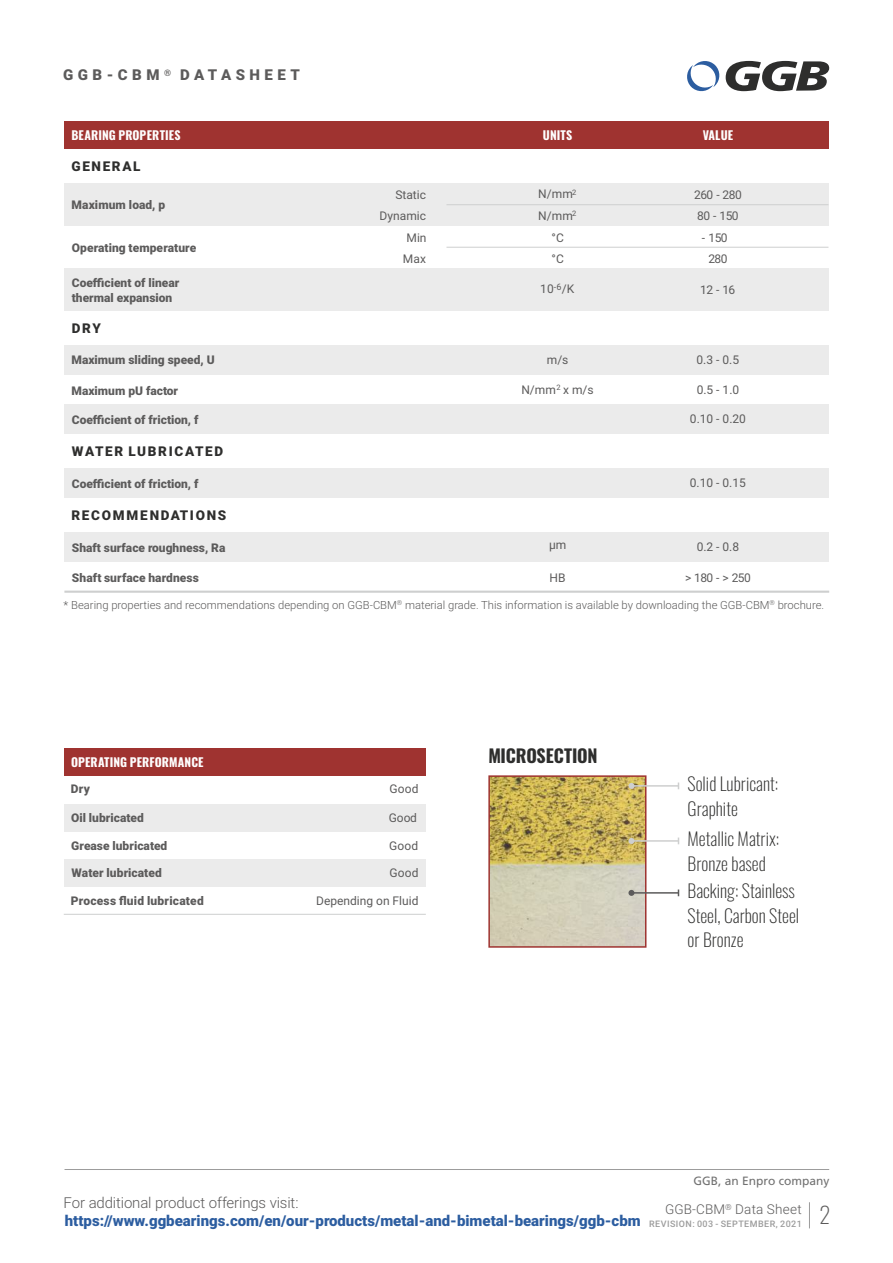
<style>
.page{position:relative;width:893px;height:1263px;background:#fff}
.page>*{position:absolute;margin:0;border:0;box-sizing:border-box;transform-origin:0 0}
.t1{font:200 22.5px "Oswald";color:#5c5b5b}
.t2{font:200 18px/24.5px "Oswald";color:#2e2e2d}
.t3{font:700 18px "Oswald";letter-spacing:-.015em;color:#2e2e2d}
.t4{font:900 15px "Roboto";color:#2c5da0}
.t5{font:300 15px "Roboto";letter-spacing:-.01em;color:#5c5b5b}
.t6{font:900 15px "Roboto";letter-spacing:.3em;color:#5c5b5b}
.t7{font:900 13.5px "Roboto";letter-spacing:.125em;color:#2e2e2d}
.t8{font:300 13.5px "Roboto";letter-spacing:.02em;color:#5c5b5b}
.t9{font:900 12px/15px "Roboto";color:#5c5b5b}
.t10{font:12px/21.3px "Roboto";color:#5c5b5b;text-align:center}
.t11{font:700 12px "Oswald";letter-spacing:.015em;color:#fefefe}
.t12{font:12px "Frutiger";color:#717171}
.t13{font:300 11.25px "Roboto";color:#5c5b5b}
.t14{font:500 9px "Roboto";letter-spacing:.05em;color:#9c9c9c}
.t15{font:9px "Roboto";color:#5c5b5b}
.t16{font:900 9px "Roboto";color:#5c5b5b}
.t17{font:300 8.25px "Roboto";color:#5c5b5b}
.t18{font:7.5px "Roboto";color:#5c5b5b}
.t19{font:300 6.75px "Roboto";color:#5c5b5b}
</style>
<div class="page">
<hr style="left:65px;top:1169px;width:764px;height:1px;background:#9c9c9c">
<svg style="left:687px;top:60px;width:142px;height:32px"></svg>
<div style="left:64px;top:121px;width:764px;height:28px;background:#9f3330"></div>
<svg style="left:809px;top:1202px;width:1px;height:26px"></svg>
<img style="left:491px;top:778px;width:152px;height:167px">
<div style="left:64px;top:859px;width:362px;height:28px;background:#ebebeb"></div>
<div style="left:64px;top:804px;width:362px;height:27px;background:#ebebeb"></div>
<div style="left:64px;top:532px;width:764px;height:30px;background:#ebebeb"></div>
<div style="left:64px;top:405px;width:764px;height:29px;background:#ebebeb"></div>
<div style="left:64px;top:345px;width:764px;height:30px;background:#ebebeb"></div>
<div style="left:64px;top:183px;width:764px;height:43px;background:#ebebeb"></div>
<div style="left:64px;top:269px;width:764px;height:42px;background:#ebebeb"></div>
<div style="left:64px;top:748px;width:362px;height:28px;background:#9f3330"></div>
<hr style="left:446px;top:247px;width:382px;height:1px;background:#cecfcf">
<hr style="left:64px;top:914px;width:362px;height:1px;background:#cecfcf">
<hr style="left:64px;top:591px;width:765px;height:2px;background:#cecfcf">
<div style="left:488px;top:775px;width:158px;height:173px;border:2px solid #9f3330"></div>
<hr style="left:631px;top:785px;width:47px;height:2px;background:#cecfcf">
<svg style="left:628px;top:783px;width:6px;height:6px"></svg>
<hr style="left:631px;top:840px;width:47px;height:2px;background:#cecfcf">
<svg style="left:628px;top:838px;width:6px;height:6px"></svg>
<div style="left:64px;top:468px;width:764px;height:30px;background:#ebebeb"></div>
<hr style="left:446px;top:204px;width:382px;height:1px;background:#cecfcf">
<hr style="left:631px;top:892px;width:47px;height:2px;background:#5c5b5b">
<svg style="left:628px;top:890px;width:6px;height:6px"></svg>
<p class="t6" style="left:63px;top:69px;width:98px">GGB-CBM</p>
<p class="t16" style="left:164px;top:69px;width:9px">®</p>
<p class="t6" style="left:180px;top:69px;width:121px">DATASHEET</p>
<p class="t11" style="left:71px;top:127px;width:111px">BEARING PROPERTIES</p>
<p class="t11" style="left:543px;top:127px;width:31px">UNITS</p>
<p class="t11" style="left:703px;top:127px;width:32px">VALUE</p>
<p class="t7" style="left:72px;top:161px;width:70px">GENERAL</p>
<p class="t9" style="left:72px;top:199px;width:95px">Maximum load, p</p>
<p class="t9" style="left:72px;top:241px;width:126px">Operating temperature</p>
<p class="t9" style="left:72px;top:277px;width:109px">Coefficient of linear thermal expansion</p>
<p class="t10" style="left:395px;top:185px;width:32px">Static</p>
<p class="t10" style="left:538px;top:185px;width:36px">N/mm</p>
<p class="t18" style="left:572px;top:189px;width:6px">2</p>
<p class="t10" style="left:694px;top:185px;width:49px">260 - 280</p>
<p class="t10" style="left:380px;top:207px;width:48px">Dynamic</p>
<p class="t10" style="left:538px;top:207px;width:36px">N/mm</p>
<p class="t18" style="left:572px;top:211px;width:6px">2</p>
<p class="t10" style="left:697px;top:207px;width:43px">80 - 150</p>
<p class="t10" style="left:407px;top:228px;width:22px">Min</p>
<p class="t10" style="left:551px;top:228px;width:14px">°C</p>
<p class="t10" style="left:403px;top:249px;width:25px">Max</p>
<p class="t10" style="left:551px;top:249px;width:14px">°C</p>
<p class="t15" style="left:554px;top:283px;width:9px">-6</p>
<p class="t10" style="left:540px;top:280px;width:36px">10 /K</p>
<p class="t10" style="left:702px;top:228px;width:27px">- 150<br>280</p>
<p class="t10" style="left:700px;top:280px;width:37px">12 - 16</p>
<p class="t7" style="left:72px;top:323px;width:31px">DRY</p>
<p class="t9" style="left:72px;top:354px;width:145px">Maximum sliding speed, U</p>
<p class="t10" style="left:547px;top:350px;width:23px">m/s</p>
<p class="t10" style="left:697px;top:350px;width:44px">0.3 - 0.5</p>
<p class="t9" style="left:72px;top:384px;width:108px">Maximum pU factor</p>
<p class="t10" style="left:521px;top:380px;width:74px">N/mm<sup>2</sup> x m/s</p>
<p class="t10" style="left:697px;top:380px;width:44px">0.5 - 1.0</p>
<p class="t9" style="left:72px;top:413px;width:128px">Coefficient of friction, f</p>
<p class="t10" style="left:690px;top:410px;width:58px">0.10 - 0.20</p>
<p class="t7" style="left:72px;top:446px;width:153px">WATER LUBRICATED</p>
<p class="t9" style="left:72px;top:477px;width:128px">Coefficient of friction, f</p>
<p class="t10" style="left:690px;top:474px;width:58px">0.10 - 0.15</p>
<p class="t7" style="left:71px;top:510px;width:156px">RECOMMENDATIONS</p>
<p class="t9" style="left:72px;top:541px;width:155px">Shaft surface roughness, Ra</p>
<p class="t10" style="left:549px;top:535px;width:19px">μm</p>
<p class="t10" style="left:697px;top:538px;width:44px">0.2 - 0.8</p>
<p class="t9" style="left:72px;top:571px;width:129px">Shaft surface hardness</p>
<p class="t10" style="left:549px;top:568px;width:18px">HB</p>
<p class="t10" style="left:685px;top:568px;width:67px">&gt; 180 - &gt; 250</p>
<p class="t13" style="left:64px;top:600px;width:762px">* Bearing properties and recommendations depending on GGB-CBM material grade. This information is available by downloading the GGB-CBM brochure.</p>
<p class="t19" style="left:397px;top:600px;width:7px">®</p>
<p class="t19" style="left:770px;top:600px;width:7px">®</p>
<p class="t11" style="left:71px;top:754px;width:134px">OPERATING PERFORMANCE</p>
<h2 class="t3" style="left:488px;top:744px;width:111px">MICROSECTION</h2>
<p class="t9" style="left:71px;top:782px;width:21px">Dry</p>
<p class="t9" style="left:71px;top:811px;width:74px">Oil lubricated</p>
<p class="t9" style="left:71px;top:839px;width:98px">Grease lubricated</p>
<p class="t9" style="left:72px;top:867px;width:92px">Water lubricated</p>
<p class="t9" style="left:71px;top:894px;width:134px">Process fluid lubricated</p>
<p class="t10" style="left:390px;top:779px;width:30px">Good</p>
<p class="t10" style="left:389px;top:808px;width:30px">Good</p>
<p class="t10" style="left:389px;top:836px;width:30px">Good</p>
<p class="t10" style="left:390px;top:864px;width:30px">Good</p>
<p class="t10" style="left:316px;top:891px;width:104px">Depending on Fluid</p>
<h2 class="t2" style="left:688px;top:771px;width:92px">Solid Lubricant:<br>Graphite</h2>
<h2 class="t2" style="left:688px;top:826px;width:93px">Metallic Matrix:<br>Bronze based</h2>
<h2 class="t2" style="left:688px;top:878px;width:113px">Backing: Stainless<br>Steel, Carbon Steel or Bronze</h2>
<p class="t5" style="left:64px;top:1197px;width:237px">For additional product offerings visit:</p>
<p class="t4" style="left:65px;top:1215px;width:577px">https://www.ggbearings.com/en/our-products/metal-and-bimetal-bearings/ggb-cbm</p>
<p class="t12" style="left:693px;top:1176px;width:138px">GGB, an Enpro company</p>
<p class="t17" style="left:725px;top:1204px;width:8px">®</p>
<p class="t8" style="left:665px;top:1204px;width:138px">GGB-CBM Data Sheet</p>
<p class="t14" style="left:649px;top:1220px;width:154px">REVISION: 003 - SEPTEMBER, 2021</p>
<h1 class="t1" style="left:820px;top:1200px;width:13px">2</h1>
</div>
